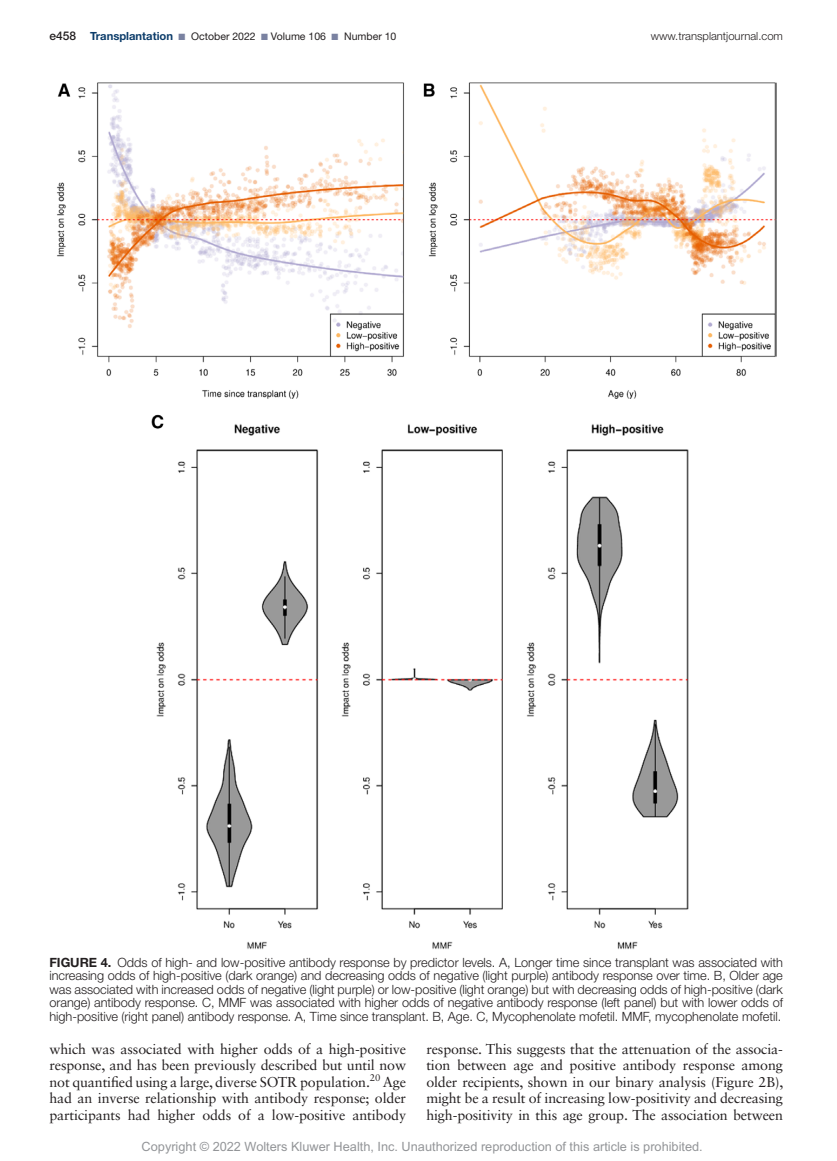
<style>
.page{position:relative;width:837px;height:1161px;background:#fff}
.page>*{position:absolute;margin:0;border:0;box-sizing:border-box;transform-origin:0 0}
.t1{font:14.25px/16.5px "Sabon LT Std";letter-spacing:-.01em;color:#231f20;text-align:justify}
.t2{font:300 12.75px/13.5px "Helvetica Neue LT Std";letter-spacing:-.005em;color:#231f20;text-align:justify}
.t3{font:12.75px "Arial MT Std";color:#939598}
.t4{font:300 11.25px "Helvetica Neue LT Std";color:#231f20}
.t5{font:10.5px "Helvetica Neue LT Std";color:#231f20}
.t6{font:9.75px "Sabon LT Std";color:#231f20}
.s1{font-weight:500;font-size:12px}
.s2{font-weight:700;font-size:11.25px;color:#0c3c6a}
.s3{color:#7a82a1}
.s4{font-weight:700}
</style>
<div class="page">
<img style="left:57px;top:82px;width:719px;height:868px">
<p class="t5" style="left:50px;top:30px;width:348px"><span class="s1">e458</span> <span class="s2">Transplantation</span> <span class="s3">■</span> October 2022 <span class="s3">■</span> Volume 106 <span class="s3">■</span> Number 10</p>
<p class="t4" style="left:651px;top:29px;width:134px">www.transplantjournal.com</p>
<p class="t2" style="left:50px;top:955px;width:735px"><span class="s4">FIGURE 4.</span> Odds of high- and low-positive antibody response by predictor levels. A, Longer time since transplant was associated with increasing odds of high-positive (dark orange) and decreasing odds of negative (light purple) antibody response over time. B, Older age was associated with increased odds of negative (light purple) or low-positive (light orange) but with decreasing odds of high-positive (dark orange) antibody response. C, MMF was associated with higher odds of negative antibody response (left panel) but with lower odds of high-positive (right panel) antibody response. A, Time since transplant. B, Age. C, Mycophenolate mofetil. MMF, mycophenolate mofetil.</p>
<p class="t1" style="left:50px;top:1041px;width:358px">which was associated with higher odds of a high-positive response, and has been previously described but until now not quantified using a large, diverse SOTR population.</p>
<p class="t6" style="left:370px;top:1071px;width:12px">20</p>
<p class="t1" style="left:50px;top:1074px;width:358px;text-indent:333px">Age had an inverse relationship with antibody response; older participants had higher odds of a low-positive antibody</p>
<p class="t1" style="left:426px;top:1041px;width:359px">response. This suggests that the attenuation of the associa&shy;tion between age and positive antibody response among older recipients, shown in our binary analysis (Figure 2B), might be a result of increasing low-positivity and decreasing high-positivity in this age group. The association between</p>
<p class="t3" style="left:142px;top:1139px;width:563px">Copyright © 2022 Wolters Kluwer Health, Inc. Unauthorized reproduction of this article is prohibited.</p>
</div>
